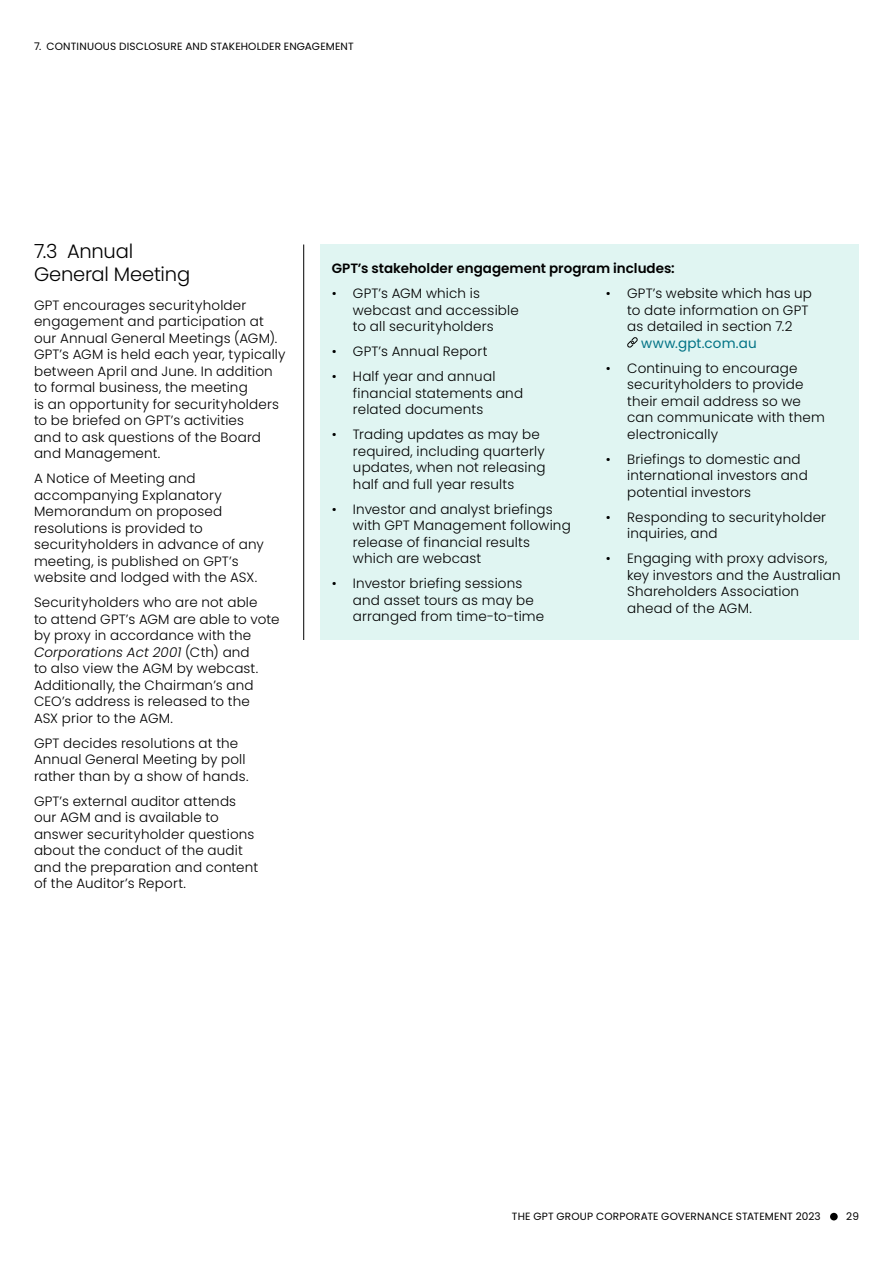
<style>
.page{position:relative;width:893px;height:1263px;background:#fff}
.page>*{position:absolute;margin:0;border:0;box-sizing:border-box;transform-origin:0 0}
.t1{font:300 19.5px/22.5px "Poppins";letter-spacing:-.01em;color:#000}
.t2{font:300 13.5px/16.5px "Poppins";letter-spacing:.01em;color:#000}
.t3{font:600 13.5px "Poppins";color:#000}
.t4{font:13.5px "Poppins";letter-spacing:.01em;color:#007285}
.t5{font:10.5px "Poppins";letter-spacing:.015em;color:#000}
.s1{font-style:italic}
</style>
<div class="page">
<div style="left:320px;top:244px;width:539px;height:396px;background:#e0f5f2"></div>
<hr style="left:303px;top:244px;width:1px;height:396px;background:#000">
<svg style="left:627px;top:337px;width:11px;height:11px"></svg>
<div style="left:830px;top:1213px;width:8px;height:7px;background:#000;border-radius:50%"></div>
<p class="t5" style="left:34px;top:40px;width:319px">7. CONTINUOUS DISCLOSURE AND STAKEHOLDER ENGAGEMENT</p>
<h1 class="t1" style="left:34px;top:240px;width:158px">7.3 Annual<br>General Meeting</h1>
<p class="t2" style="left:34px;top:297px;width:253px">GPT encourages securityholder engagement and participation at our Annual General Meetings (AGM).<br>GPT’s AGM is held each year, typically between April and June. In addition to formal business, the meeting<br>is an opportunity for securityholders to be briefed on GPT’s activities<br>and to ask questions of the Board and Management.</p>
<p class="t2" style="left:34px;top:470px;width:231px">A Notice of Meeting and accompanying Explanatory<br>Memorandum on proposed resolutions is provided to securityholders in advance of any meeting, is published on GPT’s website and lodged with the ASX.</p>
<p class="t2" style="left:34px;top:594px;width:247px">Securityholders who are not able<br>to attend GPT’s AGM are able to vote by proxy in accordance with the<br><span class="s1">Corporations Act 2001</span> (Cth) and<br>to also view the AGM by webcast.<br>Additionally, the Chairman’s and<br>CEO’s address is released to the<br>ASX prior to the AGM.</p>
<p class="t2" style="left:34px;top:735px;width:216px">GPT decides resolutions at the<br>Annual General Meeting by poll rather than by a show of hands.</p>
<p class="t2" style="left:34px;top:793px;width:226px">GPT’s external auditor attends our AGM and is available to answer securityholder questions about the conduct of the audit and the preparation and content of the Auditor’s Report.</p>
<p class="t3" style="left:332px;top:260px;width:345px">GPT’s stakeholder engagement program includes:</p>
<p class="t2" style="left:353px;top:285px;width:167px;text-indent:-21px">• GPT’s AGM which is webcast and accessible to all securityholders</p>
<p class="t2" style="left:332px;top:343px;width:157px">• GPT’s Annual Report</p>
<p class="t2" style="left:353px;top:368px;width:172px;text-indent:-21px">• Half year and annual financial statements and related documents</p>
<p class="t2" style="left:353px;top:426px;width:194px;text-indent:-21px">• Trading updates as may be required, including quarterly updates, when not releasing half and full year results</p>
<p class="t2" style="left:353px;top:501px;width:219px;text-indent:-21px">• Investor and analyst briefings with GPT Management following release of financial results which are webcast</p>
<p class="t2" style="left:353px;top:575px;width:193px;text-indent:-21px">• Investor briefing sessions and asset tours as may be arranged from time-to-time</p>
<p class="t2" style="left:627px;top:285px;width:186px;text-indent:-21px">• GPT’s website which has up to date information on GPT as detailed in section 7.2</p>
<p class="t4" style="left:641px;top:335px;width:117px">WWW.GPT.COM.AU</p>
<p class="t2" style="left:627px;top:360px;width:199px;text-indent:-21px">• Continuing to encourage securityholders to provide their email address so we can communicate with them electronically</p>
<p class="t2" style="left:627px;top:451px;width:182px;text-indent:-21px">• Briefings to domestic and international investors and potential investors</p>
<p class="t2" style="left:627px;top:509px;width:200px;text-indent:-21px">• Responding to securityholder inquiries, and</p>
<p class="t2" style="left:627px;top:550px;width:215px;text-indent:-21px">• Engaging with proxy advisors, key investors and the Australian<br>Shareholders Association ahead of the AGM.</p>
<p class="t5" style="left:512px;top:1211px;width:310px">THE GPT GROUP CORPORATE GOVERNANCE STATEMENT 2023</p>
<p class="t5" style="left:846px;top:1211px;width:14px">29</p>
</div>
